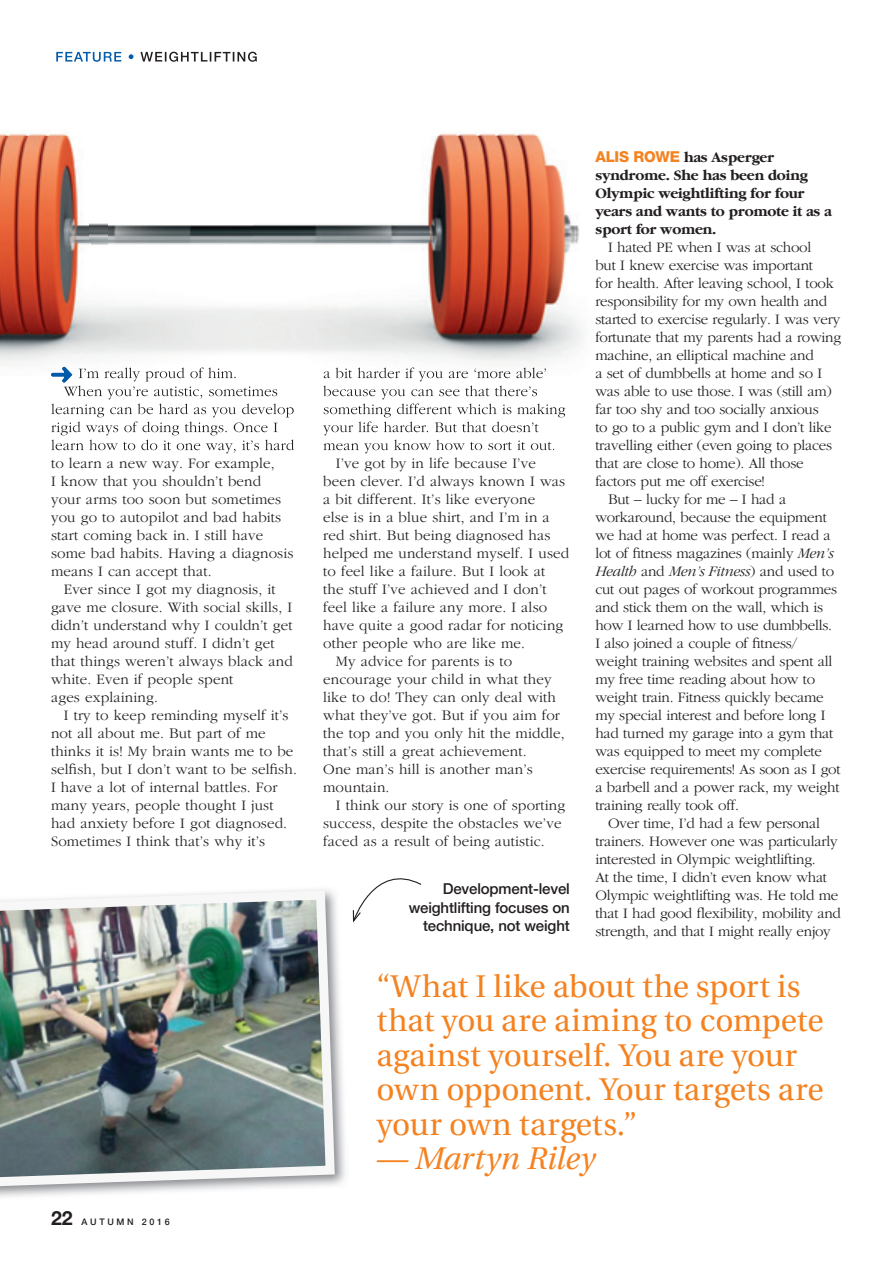
<style>
.page{position:relative;width:893px;height:1263px;background:#fff}
.page>*{position:absolute;margin:0;border:0;box-sizing:border-box;transform-origin:0 0}
.t1{font:31.5px/34.5px "Utopia";letter-spacing:-.005em;color:#f58220}
.t2{font:italic 31.5px "Utopia";color:#f58220}
.t3{font:300 15px/18px "Garamond";letter-spacing:.01em;color:#231f20}
.t4{font:300 15px "Garamond";letter-spacing:-.015em;color:#231f20}
.t5{font:700 15px/18px "Garamond";letter-spacing:-.015em;color:#231f20}
.t6{font:500 15px/18.8px "Helvetica Neue";letter-spacing:-.01em;color:#231f20;text-align:right}
.t7{font:italic 300 15px "Garamond";letter-spacing:-.015em;color:#231f20}
.t8{font:500 9px "Helvetica Neue";letter-spacing:.3em;color:#231f20}
.s1{font-weight:700;font-size:19.5px}
.s2{font-family:"Helvetica Neue";font-weight:800;color:#f58220}
.s3{font-style:italic}
.s4{font-style:normal}
</style>
<div class="page">
<img style="left:398px;top:133px;width:185px;height:213px">
<img style="left:398px;top:367px;width:149px;height:14px">
<img style="left:398px;top:385px;width:140px;height:12px">
<img style="left:398px;top:403px;width:167px;height:14px">
<img style="left:398px;top:421px;width:141px;height:12px">
<img style="left:398px;top:439px;width:156px;height:11px">
<img style="left:56px;top:51px;width:198px;height:7px">
<img style="left:0;top:134px;width:90px;height:302px">
<img style="left:90px;top:223px;width:19px;height:134px">
<img style="left:51px;top:373px;width:11px;height:4px">
<img style="left:62px;top:367px;width:10px;height:16px">
<img style="left:79px;top:367px;width:30px;height:14px">
<img style="left:64px;top:385px;width:45px;height:14px">
<img style="left:51px;top:403px;width:54px;height:14px">
<img style="left:51px;top:421px;width:58px;height:14px">
<img style="left:51px;top:439px;width:58px;height:11px">
<img style="left:56px;top:52px;width:53px;height:10px">
<img style="left:109px;top:224px;width:289px;height:122px">
<img style="left:253px;top:346px;width:145px;height:90px">
<img style="left:324px;top:367px;width:74px;height:14px">
<img style="left:323px;top:385px;width:75px;height:14px">
<img style="left:324px;top:403px;width:74px;height:14px">
<img style="left:323px;top:421px;width:75px;height:14px">
<img style="left:323px;top:439px;width:75px;height:11px">
<img style="left:109px;top:367px;width:127px;height:14px">
<img style="left:109px;top:385px;width:169px;height:14px">
<img style="left:110px;top:403px;width:184px;height:14px">
<img style="left:109px;top:421px;width:169px;height:14px">
<img style="left:109px;top:439px;width:185px;height:11px">
<img style="left:109px;top:52px;width:24px;height:10px">
<img style="left:140px;top:52px;width:117px;height:10px">
<img style="left:0;top:996px;width:346px;height:201px">
<img style="left:0;top:889px;width:339px;height:304px">
<svg style="left:352px;top:878px;width:69px;height:45px"></svg>
<p class="t3" style="left:51px;top:455px;width:244px">to learn a new way. For example,<br>I know that you shouldn’t bend your arms too soon but sometimes you go to autopilot and bad habits start coming back in. I still have some bad habits. Having a diagnosis means I can accept that.</p>
<p class="t3" style="left:51px;top:581px;width:243px;text-indent:13px">Ever since I got my diagnosis, it gave me closure. With social skills, I didn’t understand why I couldn’t get my head around stuff. I didn’t get that things weren’t always black and white. Even if people spent<br>ages explaining.</p>
<p class="t3" style="left:51px;top:707px;width:247px;text-indent:13px">I try to keep reminding myself it’s not all about me. But part of me thinks it is! My brain wants me to be selfish, but I don’t want to be selfish.<br>I have a lot of internal battles. For many years, people thought I just had anxiety before I got diagnosed.<br>Sometimes I think that’s why it’s</p>
<p class="t8" style="left:51px;top:1216px;width:120px"><span class="s1">22</span> AUTUMN 2016</p>
<p class="t5" style="left:595px;top:148px;width:238px"><span class="s2">ALIS ROWE</span> has Asperger syndrome. She has been doing<br>Olympic weightlifting for four years and wants to promote it as a sport for women.</p>
<p class="t4" style="left:608px;top:239px;width:205px">I hated PE when I was at school</p>
<p class="t4" style="left:595px;top:257px;width:219px">but I knew exercise was important</p>
<p class="t4" style="left:595px;top:275px;width:240px">for health. After leaving school, I took</p>
<p class="t4" style="left:595px;top:293px;width:233px">responsibility for my own health and</p>
<p class="t4" style="left:595px;top:311px;width:246px">started to exercise regularly. I was very</p>
<p class="t4" style="left:595px;top:329px;width:247px">fortunate that my parents had a rowing</p>
<p class="t4" style="left:595px;top:347px;width:220px">machine, an elliptical machine and</p>
<p class="t4" style="left:595px;top:365px;width:228px">a set of dumbbells at home and so I</p>
<p class="t4" style="left:595px;top:383px;width:238px">was able to use those. I was (still am)</p>
<p class="t4" style="left:595px;top:401px;width:225px">far too shy and too socially anxious</p>
<p class="t4" style="left:595px;top:419px;width:238px">to go to a public gym and I don’t like</p>
<p class="t4" style="left:595px;top:437px;width:238px">travelling either (even going to places</p>
<p class="t4" style="left:595px;top:455px;width:210px">that are close to home). All those</p>
<p class="t4" style="left:595px;top:473px;width:171px">factors put me off exercise!</p>
<p class="t4" style="left:608px;top:491px;width:180px">But – lucky for me – I had a</p>
<p class="t4" style="left:595px;top:509px;width:233px">workaround, because the equipment</p>
<p class="t4" style="left:595px;top:527px;width:237px">we had at home was perfect. I read a</p>
<p class="t4" style="left:595px;top:545px;width:240px">lot of fitness magazines (mainly <span class="s3">Men’s</span></p>
<p class="t7" style="left:595px;top:563px;width:240px">Health <span class="s4">and</span> Men’s Fitness<span class="s4">) and used to</span></p>
<p class="t4" style="left:595px;top:581px;width:243px">cut out pages of workout programmes</p>
<p class="t4" style="left:595px;top:599px;width:229px">and stick them on the wall, which is</p>
<p class="t4" style="left:595px;top:617px;width:238px">how I learned how to use dumbbells.</p>
<p class="t4" style="left:595px;top:635px;width:204px">I also joined a couple of fitness/</p>
<p class="t4" style="left:595px;top:653px;width:239px">weight training websites and spent all</p>
<p class="t4" style="left:595px;top:671px;width:221px">my free time reading about how to</p>
<p class="t4" style="left:595px;top:689px;width:230px">weight train. Fitness quickly became</p>
<p class="t4" style="left:595px;top:707px;width:232px">my special interest and before long I</p>
<p class="t4" style="left:595px;top:725px;width:240px">had turned my garage into a gym that</p>
<p class="t4" style="left:595px;top:743px;width:228px">was equipped to meet my complete</p>
<p class="t4" style="left:595px;top:761px;width:247px">exercise requirements! As soon as I got</p>
<p class="t4" style="left:595px;top:779px;width:246px">a barbell and a power rack, my weight</p>
<p class="t4" style="left:595px;top:797px;width:145px">training really took off.</p>
<p class="t4" style="left:608px;top:815px;width:213px">Over time, I’d had a few personal</p>
<p class="t4" style="left:595px;top:833px;width:244px">trainers. However one was particularly</p>
<p class="t4" style="left:595px;top:851px;width:222px">interested in Olympic weightlifting.</p>
<p class="t4" style="left:595px;top:869px;width:233px">At the time, I didn’t even know what</p>
<p class="t4" style="left:595px;top:887px;width:244px">Olympic weightlifting was. He told me</p>
<p class="t4" style="left:595px;top:905px;width:247px">that I had good flexibility, mobility and</p>
<p class="t4" style="left:595px;top:923px;width:237px">strength, and that I might really enjoy</p>
<p class="t3" style="left:336px;top:455px;width:201px">I’ve got by in life because I’ve</p>
<p class="t3" style="left:323px;top:473px;width:244px">been clever. I’d always known I was</p>
<p class="t3" style="left:323px;top:491px;width:213px">a bit different. It’s like everyone</p>
<p class="t3" style="left:323px;top:509px;width:228px">else is in a blue shirt, and I’m in a</p>
<p class="t3" style="left:323px;top:527px;width:229px">red shirt. But being diagnosed has</p>
<p class="t3" style="left:323px;top:545px;width:248px">helped me understand myself. I used</p>
<p class="t3" style="left:323px;top:563px;width:224px">to feel like a failure. But I look at</p>
<p class="t3" style="left:323px;top:581px;width:225px">the stuff I’ve achieved and I don’t</p>
<p class="t3" style="left:323px;top:599px;width:226px">feel like a failure any more. I also</p>
<p class="t3" style="left:323px;top:617px;width:242px">have quite a good radar for noticing</p>
<p class="t3" style="left:323px;top:635px;width:203px">other people who are like me.</p>
<p class="t3" style="left:336px;top:653px;width:178px">My advice for parents is to</p>
<p class="t3" style="left:323px;top:671px;width:230px">encourage your child in what they</p>
<p class="t3" style="left:323px;top:689px;width:234px">like to do! They can only deal with</p>
<p class="t3" style="left:323px;top:707px;width:238px">what they’ve got. But if you aim for</p>
<p class="t3" style="left:323px;top:725px;width:243px">the top and you only hit the middle,</p>
<p class="t3" style="left:323px;top:743px;width:205px">that’s still a great achievement.</p>
<p class="t3" style="left:323px;top:761px;width:211px">One man’s hill is another man’s</p>
<p class="t3" style="left:323px;top:779px;width:68px">mountain.</p>
<p class="t3" style="left:336px;top:797px;width:231px">I think our story is one of sporting</p>
<p class="t3" style="left:323px;top:815px;width:240px">success, despite the obstacles we’ve</p>
<p class="t3" style="left:323px;top:833px;width:223px">faced as a result of being autistic.</p>
<p class="t6" style="left:409px;top:879px;width:163px">Development-level weightlifting focuses on technique, not weight</p>
<h1 class="t1" style="left:376px;top:969px;width:449px">“What I like about the sport is that you are aiming to compete against yourself. You are your own opponent. Your targets are your own targets.”</h1>
<h1 class="t2" style="left:376px;top:1141px;width:220px">— Martyn Riley</h1>
</div>
